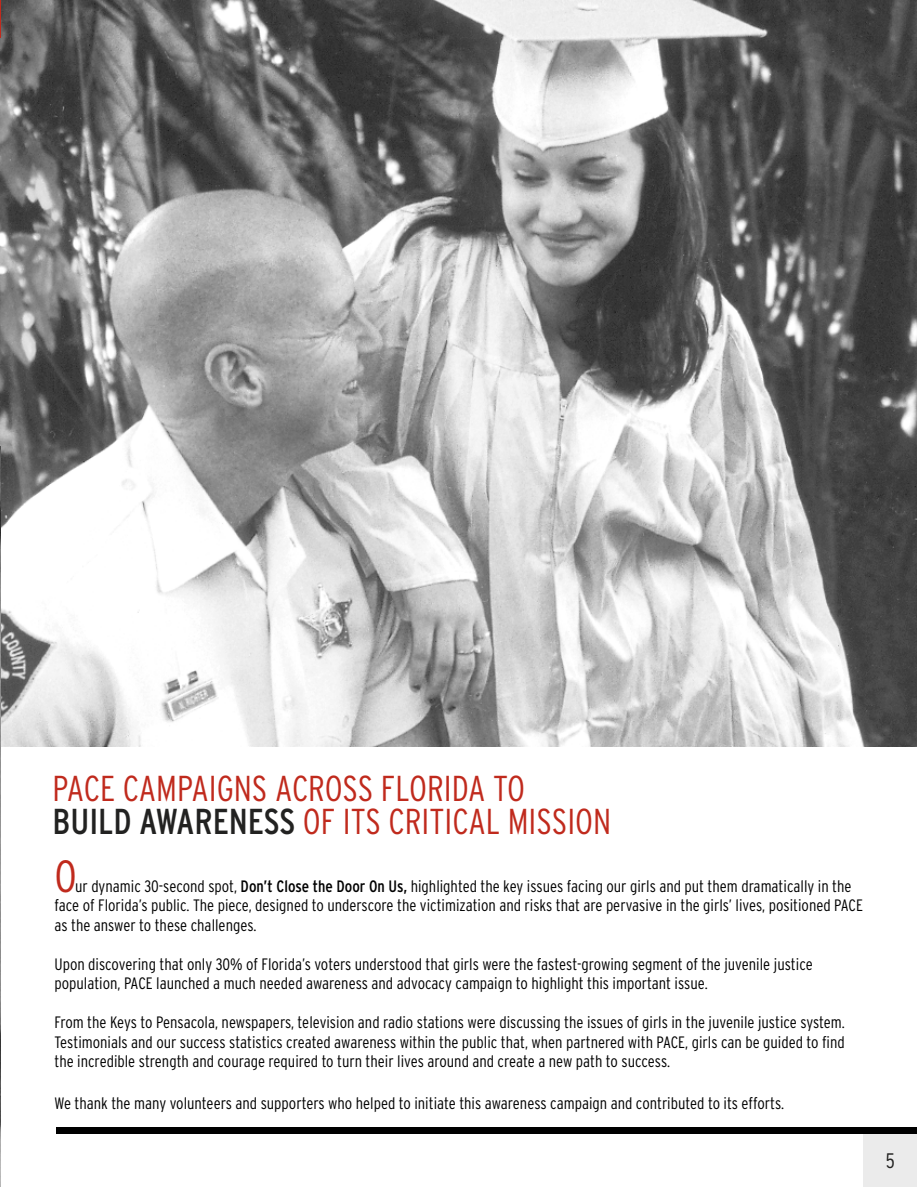
<style>
.page{position:relative;width:917px;height:1187px;background:#fff}
.page>*{position:absolute;margin:0;border:0;box-sizing:border-box;transform-origin:0 0}
.t1{font:300 condensed 45px "Interstate";color:#c02a1d}
.t2{font:300 condensed 36px/33px "Interstate";color:#c02a1d}
.t3{font:300 condensed 21px "Interstate";color:#222221}
.t4{font:300 condensed 16.5px/19.5px "Interstate";color:#000}
.s1{font-weight:400;color:#222221}
.s2{font-weight:400}
</style>
<div class="page">
<img style="left:0;top:0;width:917px;height:746px">
<img style="left:0;top:446px;width:1px;height:741px">
<div style="left:864px;top:1133px;width:53px;height:54px;background:#ebebeb"></div>
<div style="left:57px;top:1127px;width:860px;height:6px;background:#000"></div>
<hr style="left:0;top:0;width:1px;height:38px;background:#c02a1d">
<h2 class="t2" style="left:53px;top:775px;width:560px">PACE CAMPAIGNS ACROSS FLORIDA TO<br><span class="s1">BUILD AWARENESS</span> OF ITS CRITICAL MISSION</h2>
<h1 class="t1" style="left:54px;top:859px;width:24px">O</h1>
<p class="t4" style="left:54px;top:878px;width:810px;text-indent:21px">ur dynamic 30-second spot, <span class="s2">Don’t Close the Door On Us,</span> highlighted the key issues facing our girls and put them dramatically in the face of Florida’s public. The piece, designed to underscore the victimization and risks that are pervasive in the girls’ lives, positioned PACE as the answer to these challenges.</p>
<p class="t4" style="left:54px;top:956px;width:760px">Upon discovering that only 30% of Florida’s voters understood that girls were the fastest-growing segment of the juvenile justice population, PACE launched a much needed awareness and advocacy campaign to highlight this important issue.</p>
<p class="t4" style="left:54px;top:1014px;width:792px;text-align:justify">From the Keys to Pensacola, newspapers, television and radio stations were discussing the issues of girls in the juvenile justice system.<br>Testimonials and our success statistics created awareness within the public that, when partnered with PACE, girls can be guided to find the incredible strength and courage required to turn their lives around and create a new path to success.</p>
<p class="t4" style="left:54px;top:1094px;width:731px">We thank the many volunteers and supporters who helped to initiate this awareness campaign and contributed to its efforts.</p>
<p class="t3" style="left:886px;top:1153px;width:11px">5</p>
</div>
